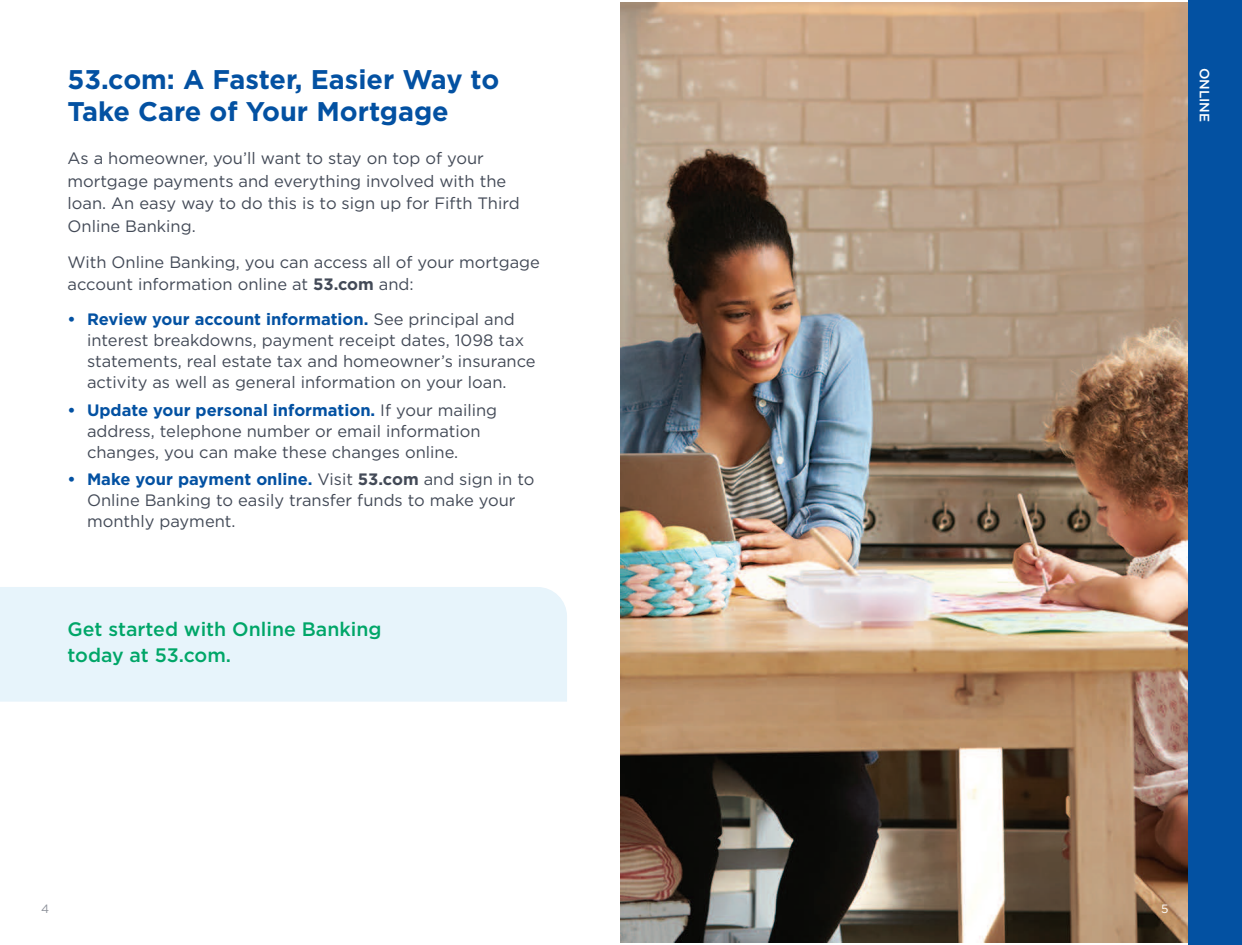
<style>
.page{position:relative;width:1242px;height:945px;background:#fff}
.page>*{position:absolute;margin:0;border:0;box-sizing:border-box;transform-origin:0 0}
.t1{font:700 27px/32.4px "Gotham";color:#0351a2}
.t2{font:500 19.5px/25.5px "Gotham";color:#00a668}
.t3{font:16.5px/21px "Gotham";color:#434a57}
.t4{font:500 13.5px "Gotham";color:#fff}
.t5{font:12px "Gotham";color:#8e929b}
.t6{font:12px "Gotham";color:#fff}
.s1{font-weight:700}
.s2{font-weight:700;color:#0351a2}
</style>
<div class="page">
<img style="left:621px;top:3px;width:567px;height:939px">
<div style="left:1188px;top:0;width:54px;height:945px;background:#0351a2"></div>
<div style="left:0;top:587px;width:567px;height:115px;background:#e7f4fb"></div>
<h2 class="t1" style="left:68px;top:63px;width:433px">53.com: A Faster, Easier Way to<br>Take Care of Your Mortgage</h2>
<p class="t3" style="left:68px;top:147px;width:454px;line-height:22.5px">As a homeowner, you’ll want to stay on top of your mortgage payments and everything involved with the loan. An easy way to do this is to sign up for Fifth Third Online Banking.</p>
<p class="t3" style="left:68px;top:250px;width:474px;line-height:22.5px">With Online Banking, you can access all of your mortgage account information online at <span class="s1">53.com</span> and:</p>
<p class="t3" style="left:87px;top:308px;width:450px;text-indent:-20px"><span class="s2">• Review your account information.</span> See principal and interest breakdowns, payment receipt dates, 1098 tax statements, real estate tax and homeowner’s insurance activity as well as general information on your loan.</p>
<p class="t3" style="left:87px;top:399px;width:412px;text-indent:-20px"><span class="s2">• Update your personal information.</span> If your mailing address, telephone number or email information changes, you can make these changes online.</p>
<p class="t3" style="left:87px;top:469px;width:449px;text-indent:-20px"><span class="s2">• Make your payment online.</span> Visit <span class="s1">53.com</span> and sign in to<br>Online Banking to easily transfer funds to make your monthly payment.</p>
<p class="t2" style="left:68px;top:616px;width:316px">Get started with Online Banking today at 53.com.</p>
<p class="t4" style="left:1214px;top:68px;width:56px;rotate:90deg">ONLINE</p>
<p class="t5" style="left:41px;top:901px;width:10px">4</p>
<p class="t6" style="left:1161px;top:901px;width:9px">5</p>
</div>
